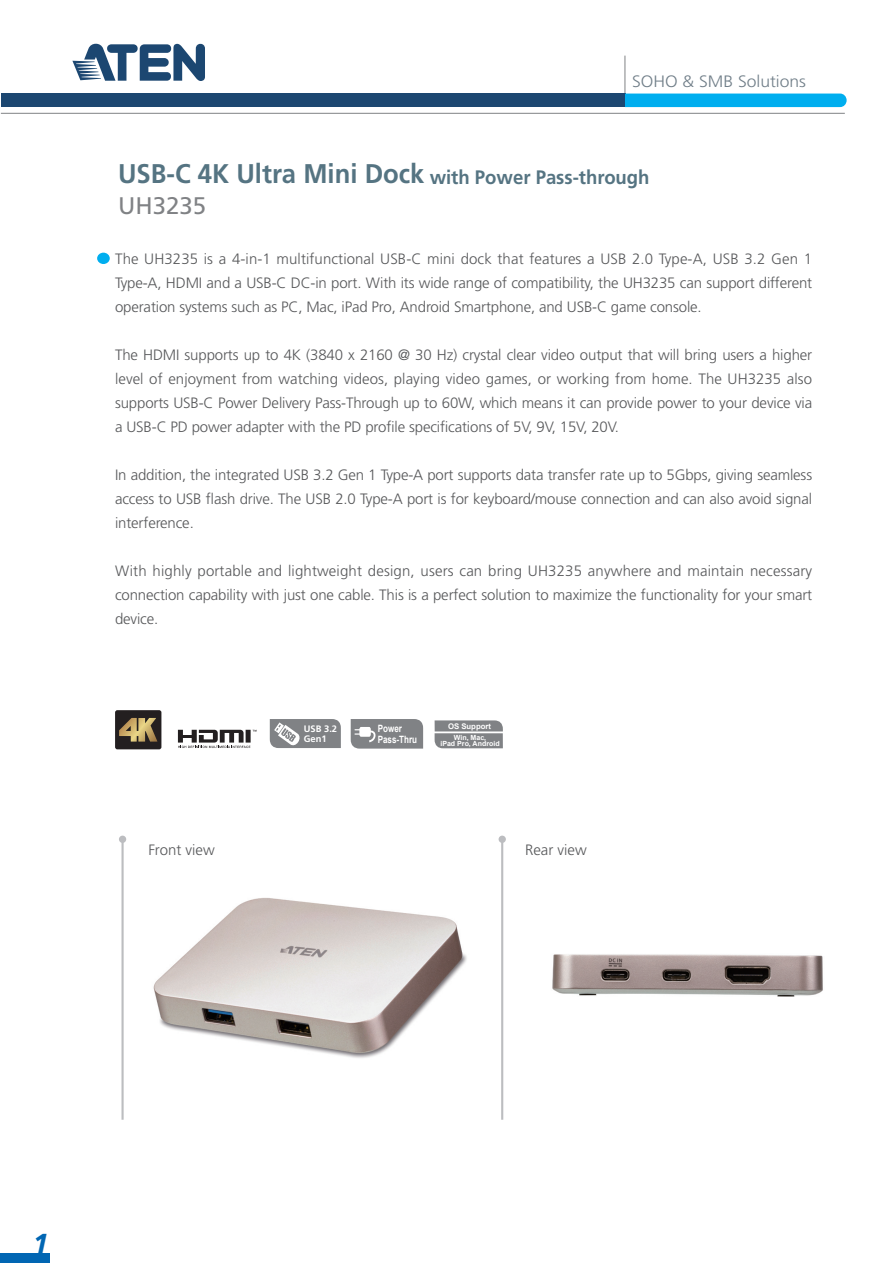
<style>
.page{position:relative;width:893px;height:1263px;background:#fff}
.page>*{position:absolute;margin:0;border:0;box-sizing:border-box;transform-origin:0 0}
.t1{font:italic 700 30.3px "Frutiger";color:#0166b3}
.t2{font:24px "Frutiger";color:#808285}
.t3{font:700 19.5px "Frutiger";color:#557482;scale:.95 1}
.t4{font:300 16.5px "Frutiger";color:#707e88;scale:1.06 1}
.t5{font:300 15px/24px "Frutiger";letter-spacing:-.01em;color:#57585a;text-align:justify}
.t6{font:700 10.05px/10.9px "Arial";color:#fff;scale:.8 1}
.t7{font:700 9.3px/10.8px "Frutiger";color:#fff}
.t8{font:700 7.8px "Arial";color:#fff}
.t9{font:700 7.05px/6.1px "Arial";color:#fff;text-align:center}
.s1{font-size:27px}
</style>
<div class="page">
<svg style="left:72px;top:43px;width:133px;height:38px"></svg>
<hr style="left:625px;top:56px;width:1px;height:38px;background:#808285">
<div style="left:1px;top:94px;width:624px;height:13px;background:#1c4771"></div>
<hr style="left:1px;top:113px;width:844px;height:1px;background:#808285">
<div style="left:625px;top:94px;width:222px;height:13px;background:#00aeef"></div>
<div style="left:97px;top:253px;width:13px;height:11px;background:#00aeef;border-radius:50%"></div>
<div style="left:0;top:1254px;width:50px;height:9px;background:#0166b3"></div>
<div style="left:119px;top:836px;width:7px;height:7px;background:#bcbdc0;border-radius:50%"></div>
<hr style="left:121px;top:840px;width:3px;height:280px;background:#bcbdc0">
<div style="left:499px;top:836px;width:7px;height:7px;background:#bcbdc0;border-radius:50%"></div>
<hr style="left:501px;top:840px;width:2px;height:280px;background:#bcbdc0">
<svg style="left:270px;top:719px;width:71px;height:29px;background:#8f9093"></svg>
<svg style="left:351px;top:719px;width:72px;height:30px;background:#8b8d90"></svg>
<svg style="left:178px;top:730px;width:78px;height:18px"></svg>
<div style="left:115px;top:710px;width:46px;height:39px;background:#231f20;border-radius:2px"></div>
<svg style="left:119px;top:718px;width:38px;height:24px"></svg>
<svg style="left:435px;top:720px;width:68px;height:28px;background:#8b8d90"></svg>
<img style="left:153px;top:898px;width:314px;height:160px">
<img style="left:552px;top:954px;width:271px;height:43px">
<p class="t4" style="left:632px;top:72px;width:166px">SOHO &amp; SMB Solutions</p>
<h3 class="t3" style="left:118px;top:166px;width:561px"><span class="s1">USB-C 4K Ultra Mini Dock</span> with Power Pass-through</h3>
<h2 class="t2" style="left:118px;top:191px;width:90px">UH3235</h2>
<p class="t5" style="left:115px;top:247px;width:699px">The UH3235 is a 4-in-1 multifunctional USB-C mini dock that features a USB 2.0 Type-A, USB 3.2 Gen 1<br>Type-A, HDMI and a USB-C DC-in port. With its wide range of compatibility, the UH3235 can support different operation systems such as PC, Mac, iPad Pro, Android Smartphone, and USB-C game console.</p>
<p class="t5" style="left:115px;top:343px;width:699px">The HDMI supports up to 4K (3840 x 2160 @ 30 Hz) crystal clear video output that will bring users a higher level of enjoyment from watching videos, playing video games, or working from home. The UH3235 also supports USB-C Power Delivery Pass-Through up to 60W, which means it can provide power to your device via a USB-C PD power adapter with the PD profile specifications of 5V, 9V, 15V, 20V.</p>
<p class="t5" style="left:115px;top:463px;width:699px">In addition, the integrated USB 3.2 Gen 1 Type-A port supports data transfer rate up to 5Gbps, giving seamless access to USB flash drive. The USB 2.0 Type-A port is for keyboard/mouse connection and can also avoid signal interference.</p>
<p class="t5" style="left:115px;top:559px;width:699px">With highly portable and lightweight design, users can bring UH3235 anywhere and maintain necessary connection capability with just one cable. This is a perfect solution to maximize the functionality for your smart device.</p>
<p class="t8" style="left:448px;top:721px;width:45px">OS Support</p>
<p class="t7" style="left:304px;top:723px;width:35px">USB 3.2<br>Gen1</p>
<p class="t6" style="left:378px;top:723px;width:51px">Power<br>Pass-Thru</p>
<p class="t9" style="left:440px;top:735px;width:61px">Win, Mac,<br>iPad Pro, Android</p>
<p class="t5" style="left:148px;top:837px;width:68px">Front view</p>
<p class="t5" style="left:525px;top:837px;width:63px">Rear view</p>
<h1 class="t1" style="left:32px;top:1226px;width:18px">1</h1>
</div>
